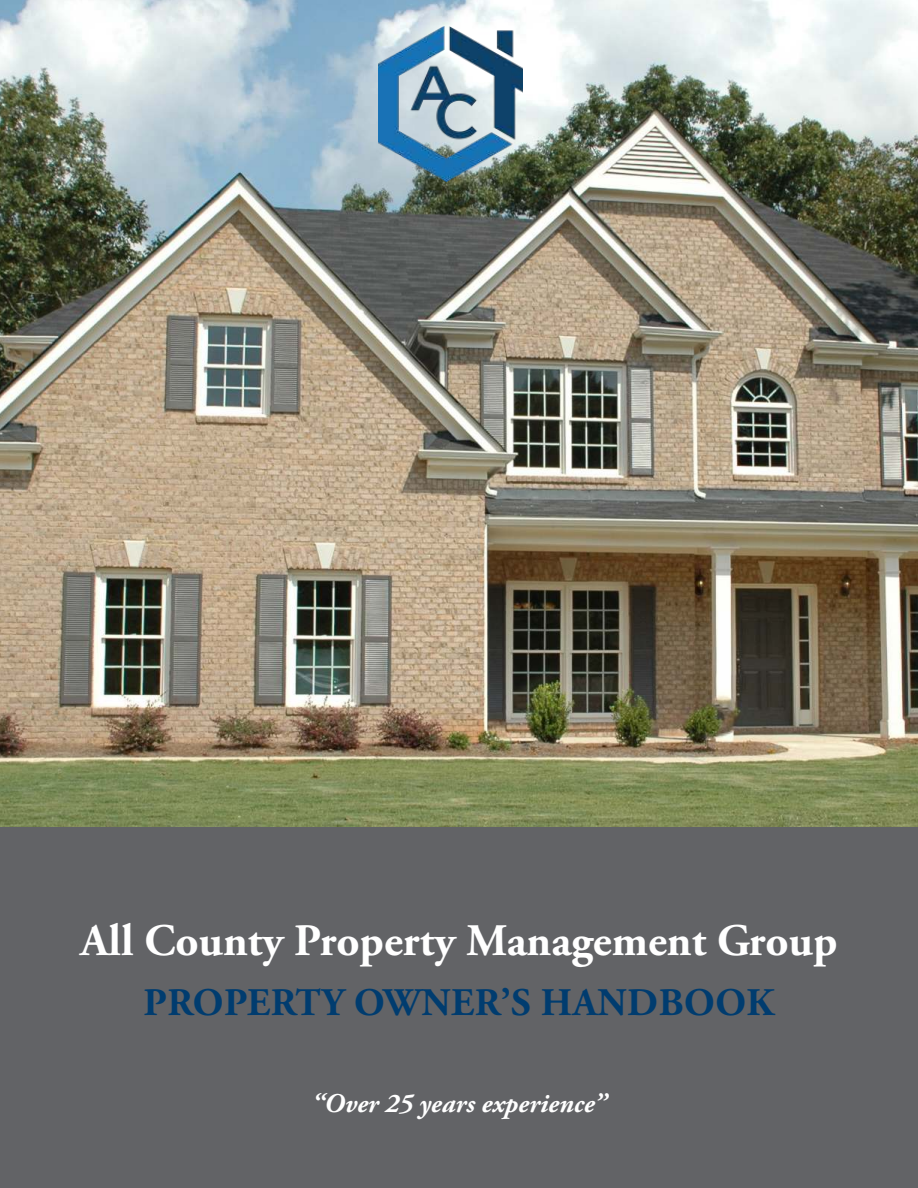
<style>
.page{position:relative;width:918px;height:1188px;background:#fff}
.page>*{position:absolute;margin:0;border:0;box-sizing:border-box;transform-origin:0 0}
.t1{font:700 45px "Adobe Garamond Pro";color:#fff}
.t2{font:700 39px "Adobe Garamond Pro";letter-spacing:.015em;color:#003c6f}
.t3{font:italic 700 27px "Adobe Garamond Pro";color:#fff}
</style>
<div class="page">
<img style="left:0;top:0;width:918px;height:827px">
<div style="left:0;top:827px;width:918px;height:361px;background:#626366"></div>
<img style="left:379px;top:27px;width:143px;height:154px">
<p class="t1" style="left:80px;top:923px;width:759px">All County Property Management Group</p>
<p class="t2" style="left:143px;top:987px;width:633px">PROPERTY OWNER’S HANDBOOK</p>
<p class="t3" style="left:311px;top:1093px;width:297px">“Over 25 years experience”</p>
</div>
